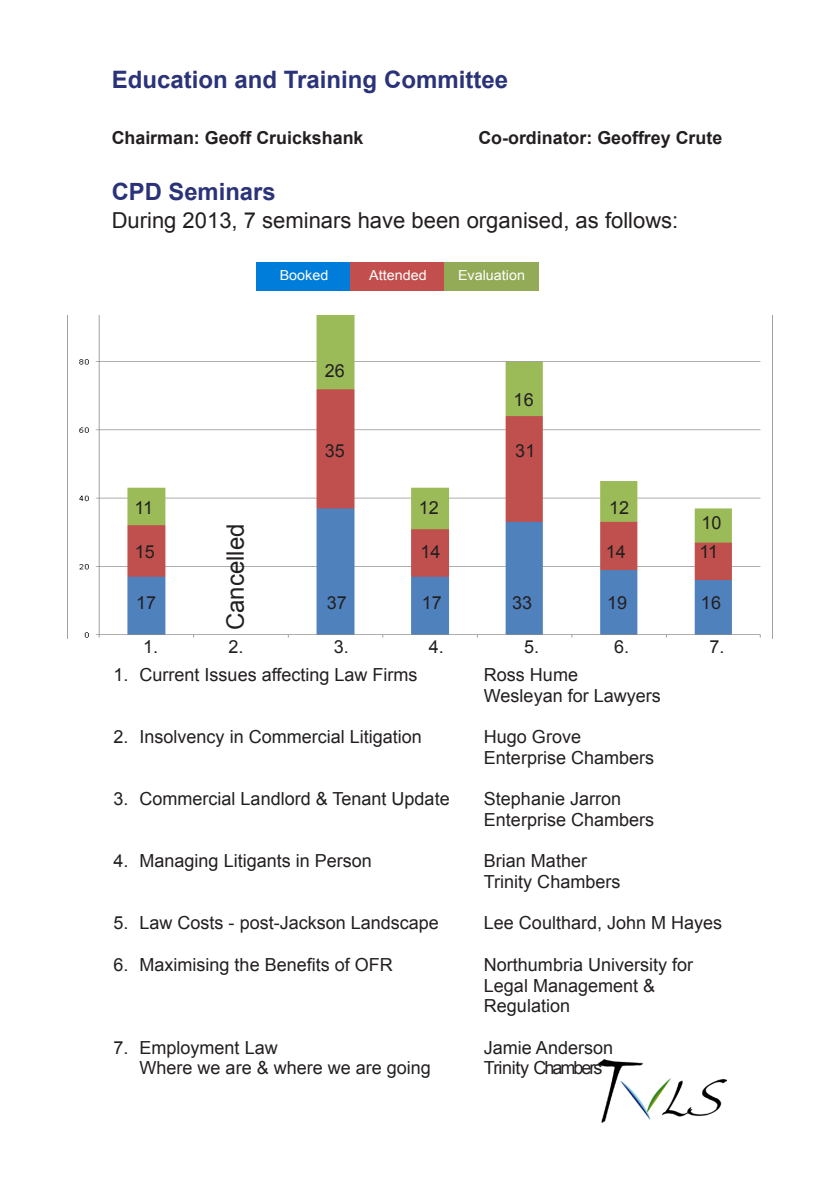
<style>
.page{position:relative;width:840px;height:1191px;background:#fff}
.page>*{position:absolute;margin:0;border:0;box-sizing:border-box;transform-origin:0 0}
.SubHeadings{font:700 24px "Arial";color:#2a337a}
.t1{font:24px "Arial";color:#231f20}
.Body{font:700 23.8px "Arial";color:#2a337a}
.Body-2{font:22px "Arial";color:#231f20}
.Graphs{font:18px "Arial";color:#231f20}
.Graphs-2{font:18px "Arial";letter-spacing:-.11em;color:#231f20}
.Body-3{font:700 17.8px "Arial";color:#231f20}
.Graphs2{font:13.8px "Arial";color:#fff;scale:1.04 1}
</style>
<div class="page">
<img style="left:597px;top:1059px;width:129px;height:64px">
<img style="left:67px;top:315px;width:694px;height:323px">
<div style="left:256px;top:263px;width:94px;height:28px;background:#007dda"></div>
<div style="left:350px;top:263px;width:94px;height:28px;background:#c24f4d"></div>
<div style="left:444px;top:263px;width:94px;height:28px;background:#93aa56"></div>
<p class="SubHeadings" style="left:112px;top:63px;width:398px">Education and Training Committee</p>
<p class="Body-3" style="left:112px;top:126px;width:253px">Chairman: Geoff Cruickshank</p>
<p class="Body-3" style="left:478px;top:126px;width:245px">Co-ordinator: Geoffrey Crute</p>
<p class="Body" style="left:112px;top:175px;width:165px">CPD Seminars</p>
<p class="Body-2" style="left:112px;top:205px;width:568px">During 2013, 7 seminars have been organised, as follows:</p>
<p class="Graphs2" style="left:279px;top:266px;width:48px">Booked</p>
<p class="Graphs2" style="left:369px;top:266px;width:57px">Attended</p>
<p class="Graphs2" style="left:458px;top:266px;width:66px">Evaluation</p>
<p class="Graphs" style="left:325px;top:359px;width:22px">26</p>
<p class="Graphs" style="left:513px;top:388px;width:22px">16</p>
<p class="Graphs" style="left:325px;top:439px;width:22px">35</p>
<p class="Graphs" style="left:515px;top:439px;width:22px">31</p>
<p class="Graphs" style="left:134px;top:496px;width:20px">11</p>
<p class="Graphs" style="left:418px;top:496px;width:22px">12</p>
<p class="Graphs" style="left:608px;top:496px;width:22px">12</p>
<p class="Graphs" style="left:701px;top:511px;width:22px">10</p>
<p class="t1" style="left:219px;top:630px;width:108px;rotate:-90deg">Cancelled</p>
<p class="Graphs" style="left:135px;top:539px;width:22px">15</p>
<p class="Graphs" style="left:420px;top:539px;width:22px">14</p>
<p class="Graphs" style="left:605px;top:539px;width:22px">14</p>
<p class="Graphs" style="left:699px;top:539px;width:20px">11</p>
<p class="Graphs" style="left:136px;top:590px;width:22px">17</p>
<p class="Graphs" style="left:326px;top:590px;width:22px">37</p>
<p class="Graphs" style="left:421px;top:590px;width:22px">17</p>
<p class="Graphs" style="left:511px;top:590px;width:22px">33</p>
<p class="Graphs" style="left:607px;top:590px;width:22px">19</p>
<p class="Graphs" style="left:700px;top:590px;width:22px">16</p>
<p class="Graphs" style="left:143px;top:634px;width:17px">1.</p>
<p class="Graphs" style="left:228px;top:634px;width:17px">2.</p>
<p class="Graphs" style="left:333px;top:634px;width:17px">3.</p>
<p class="Graphs" style="left:428px;top:634px;width:17px">4.</p>
<p class="Graphs" style="left:523px;top:634px;width:17px">5.</p>
<p class="Graphs" style="left:614px;top:634px;width:17px">6.</p>
<p class="Graphs" style="left:709px;top:634px;width:17px">7.</p>
<p class="Graphs" style="left:113px;top:663px;width:305px">1. Current Issues affecting Law Firms</p>
<p class="Graphs" style="left:483px;top:663px;width:96px">Ross Hume</p>
<p class="Graphs" style="left:483px;top:683px;width:178px">Wesleyan for Lawyers</p>
<p class="Graphs" style="left:113px;top:725px;width:310px">2. Insolvency in Commercial Litigation</p>
<p class="Graphs" style="left:483px;top:725px;width:99px">Hugo Grove</p>
<p class="Graphs" style="left:483px;top:745px;width:172px">Enterprise Chambers</p>
<p class="Graphs" style="left:113px;top:787px;width:337px">3. Commercial Landlord &amp; Tenant Update</p>
<p class="Graphs" style="left:483px;top:787px;width:139px">Stephanie Jarron</p>
<p class="Graphs" style="left:483px;top:807px;width:172px">Enterprise Chambers</p>
<p class="Graphs" style="left:113px;top:849px;width:260px">4. Managing Litigants in Person</p>
<p class="Graphs" style="left:483px;top:849px;width:105px">Brian Mather</p>
<p class="Graphs" style="left:483px;top:870px;width:138px">Trinity Chambers</p>
<p class="Graphs" style="left:113px;top:911px;width:327px">5. Law Costs - post-Jackson Landscape</p>
<p class="Graphs" style="left:483px;top:911px;width:240px">Lee Coulthard, John M Hayes</p>
<p class="Graphs" style="left:113px;top:952px;width:281px">6. Maximising the Benefits of OFR</p>
<p class="Graphs" style="left:483px;top:952px;width:211px">Northumbria University for</p>
<p class="Graphs" style="left:483px;top:973px;width:173px">Legal Management &amp;</p>
<p class="Graphs" style="left:483px;top:994px;width:88px">Regulation</p>
<p class="Graphs" style="left:113px;top:1035px;width:166px">7. Employment Law</p>
<p class="Graphs" style="left:483px;top:1035px;width:131px">Jamie Anderson</p>
<p class="Graphs" style="left:139px;top:1056px;width:293px">Where we are &amp; where we are going</p>
<p class="Graphs-2" style="left:483px;top:1056px;width:120px">Trinity Chambers</p>
</div>
